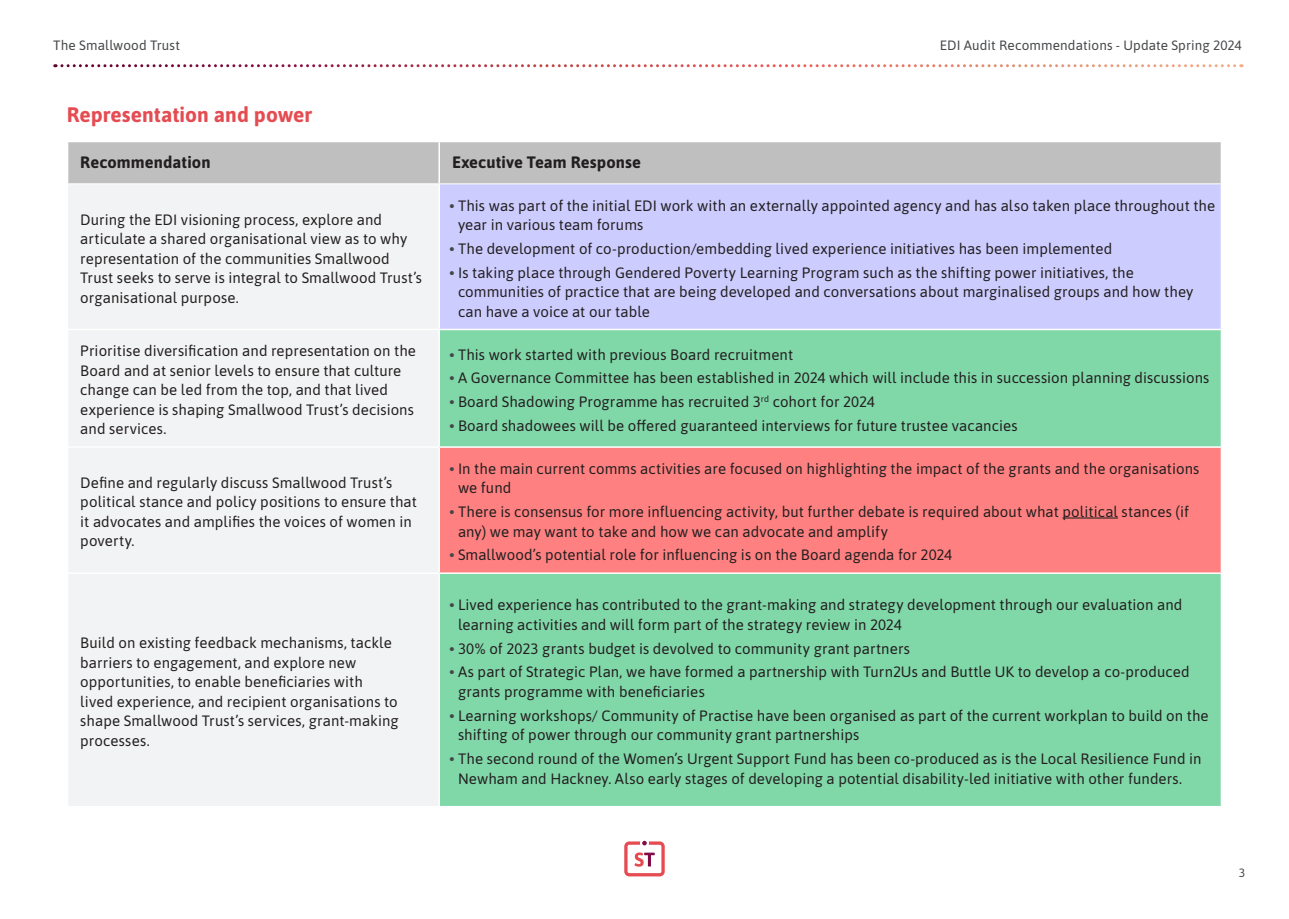
<style>
.page{position:relative;width:1289px;height:919px;background:#fff}
.page>*{position:absolute;margin:0;border:0;box-sizing:border-box;transform-origin:0 0}
.Sub_sub_headers{font:700 21px "Asap";color:#e54c52}
.body_text{font:700 16.5px "Asap";letter-spacing:.005em;color:#231f20}
.body_text-2{font:15px/19.5px "Asap";letter-spacing:.005em;color:#231f20}
.t1{font:13.5px "Asap";letter-spacing:.01em;color:#444749}
.t2{font:12px "Asap";color:#444749}
.s1{font-weight:700;color:#444749}
</style>
<div class="page">
<div style="left:68px;top:142px;width:1152px;height:41px;background:#bfbfbf"></div>
<div style="left:68px;top:185px;width:370px;height:620px;background:#f2f3f4"></div>
<div style="left:439px;top:184px;width:782px;height:145px;background:#ccf"></div>
<div style="left:440px;top:330px;width:780px;height:475px;background:#80d7a8"></div>
<div style="left:439px;top:447px;width:782px;height:126px;background:#ff8080"></div>
<hr style="left:438px;top:142px;width:2px;height:41px;background:#fff">
<hr style="left:1220px;top:184px;width:2px;height:145px;background:#fff">
<hr style="left:440px;top:446px;width:782px;height:2px;background:#fff">
<hr style="left:1220px;top:448px;width:2px;height:124px;background:#fff">
<hr style="left:440px;top:572px;width:782px;height:2px;background:#fff">
<hr style="left:438px;top:184px;width:2px;height:145px;background:#fff">
<hr style="left:67px;top:329px;width:373px;height:1px;background:#fff">
<hr style="left:67px;top:446px;width:373px;height:2px;background:#fff">
<hr style="left:438px;top:448px;width:2px;height:124px;background:#fff">
<hr style="left:67px;top:572px;width:373px;height:2px;background:#fff">
<hr style="left:1062px;top:517px;width:55px;height:1px;background:#231f20">
<svg style="left:55px;top:64px;width:1179px;height:3px"></svg>
<svg style="left:624px;top:840px;width:40px;height:36px"></svg>
<p class="t1" style="left:53px;top:36px;width:128px">The Smallwood Trust</p>
<p class="t1" style="left:939px;top:36px;width:303px">EDI Audit Recommendations - Update Spring 2024</p>
<p class="Sub_sub_headers" style="left:67px;top:100px;width:247px">Representation and power</p>
<p class="body_text" style="left:80px;top:150px;width:132px">Recommendation</p>
<p class="body_text" style="left:452px;top:150px;width:191px">Executive Team Response</p>
<p class="body_text-2" style="left:80px;top:209px;width:343px">During the EDI visioning process, explore and articulate a shared organisational view as to why representation of the communities Smallwood Trust seeks to serve is integral to Smallwood Trust’s organisational purpose.</p>
<p class="body_text-2" style="left:458px;top:195px;width:758px;text-indent:-9px"><span class="s1">•</span> This was part of the initial EDI work with an externally appointed agency and has also taken place throughout the year in various team forums</p>
<p class="body_text-2" style="left:449px;top:238px;width:664px"><span class="s1">•</span> The development of co-production/embedding lived experience initiatives has been implemented</p>
<p class="body_text-2" style="left:458px;top:262px;width:737px;text-indent:-9px"><span class="s1">•</span> Is taking place through Gendered Poverty Learning Program such as the shifting power initiatives, the communities of practice that are being developed and conversations about marginalised groups and how they can have a voice at our table</p>
<p class="body_text-2" style="left:80px;top:340px;width:337px">Prioritise diversification and representation on the Board and at senior levels to ensure that culture change can be led from the top, and that lived experience is shaping Smallwood Trust’s decisions and services.</p>
<p class="body_text-2" style="left:449px;top:344px;width:345px"><span class="s1">•</span> This work started with previous Board recruitment</p>
<p class="body_text-2" style="left:449px;top:367px;width:761px"><span class="s1">•</span> A Governance Committee has been established in 2024 which will include this in succession planning discussions</p>
<p class="body_text-2" style="left:449px;top:391px;width:427px"><span class="s1">•</span> Board Shadowing Programme has recruited 3<sup>rd</sup> cohort for 2024</p>
<p class="body_text-2" style="left:449px;top:415px;width:569px"><span class="s1">•</span> Board shadowees will be offered guaranteed interviews for future trustee vacancies</p>
<p class="body_text-2" style="left:80px;top:472px;width:338px">Define and regularly discuss Smallwood Trust’s political stance and policy positions to ensure that it advocates and amplifies the voices of women in poverty.</p>
<p class="body_text-2" style="left:80px;top:632px;width:320px">Build on existing feedback mechanisms, tackle barriers to engagement, and explore new opportunities, to enable beneficiaries with lived experience, and recipient organisations to shape Smallwood Trust’s services, grant-making processes.</p>
<p class="body_text-2" style="left:458px;top:458px;width:743px;text-indent:-9px"><span class="s1">•</span> In the main current comms activities are focused on highlighting the impact of the grants and the organisations we fund</p>
<p class="body_text-2" style="left:458px;top:501px;width:732px;text-indent:-9px"><span class="s1">•</span> There is consensus for more influencing activity, but further debate is required about what political stances (if any) we may want to take and how we can advocate and amplify</p>
<p class="body_text-2" style="left:449px;top:544px;width:504px"><span class="s1">•</span> Smallwood’s potential role for influencing is on the Board agenda for 2024</p>
<p class="body_text-2" style="left:458px;top:594px;width:725px;text-indent:-9px"><span class="s1">•</span> Lived experience has contributed to the grant-making and strategy development through our evaluation and learning activities and will form part of the strategy review in 2024</p>
<p class="body_text-2" style="left:449px;top:637px;width:462px"><span class="s1">•</span> 30% of 2023 grants budget is devolved to community grant partners</p>
<p class="body_text-2" style="left:458px;top:661px;width:733px;text-indent:-9px"><span class="s1">•</span> As part of Strategic Plan, we have formed a partnership with Turn2Us and Buttle UK to develop a co-produced grants programme with beneficiaries</p>
<p class="body_text-2" style="left:458px;top:704px;width:752px;text-indent:-9px"><span class="s1">•</span> Learning workshops/ Community of Practise have been organised as part of the current workplan to build on the shifting of power through our community grant partnerships</p>
<p class="body_text-2" style="left:458px;top:748px;width:745px;text-indent:-9px"><span class="s1">•</span> The second round of the Women’s Urgent Support Fund has been co-produced as is the Local Resilience Fund in<br>Newham and Hackney. Also early stages of developing a potential disability-led initiative with other funders.</p>
<p class="t2" style="left:1238px;top:864px;width:8px">3</p>
</div>
